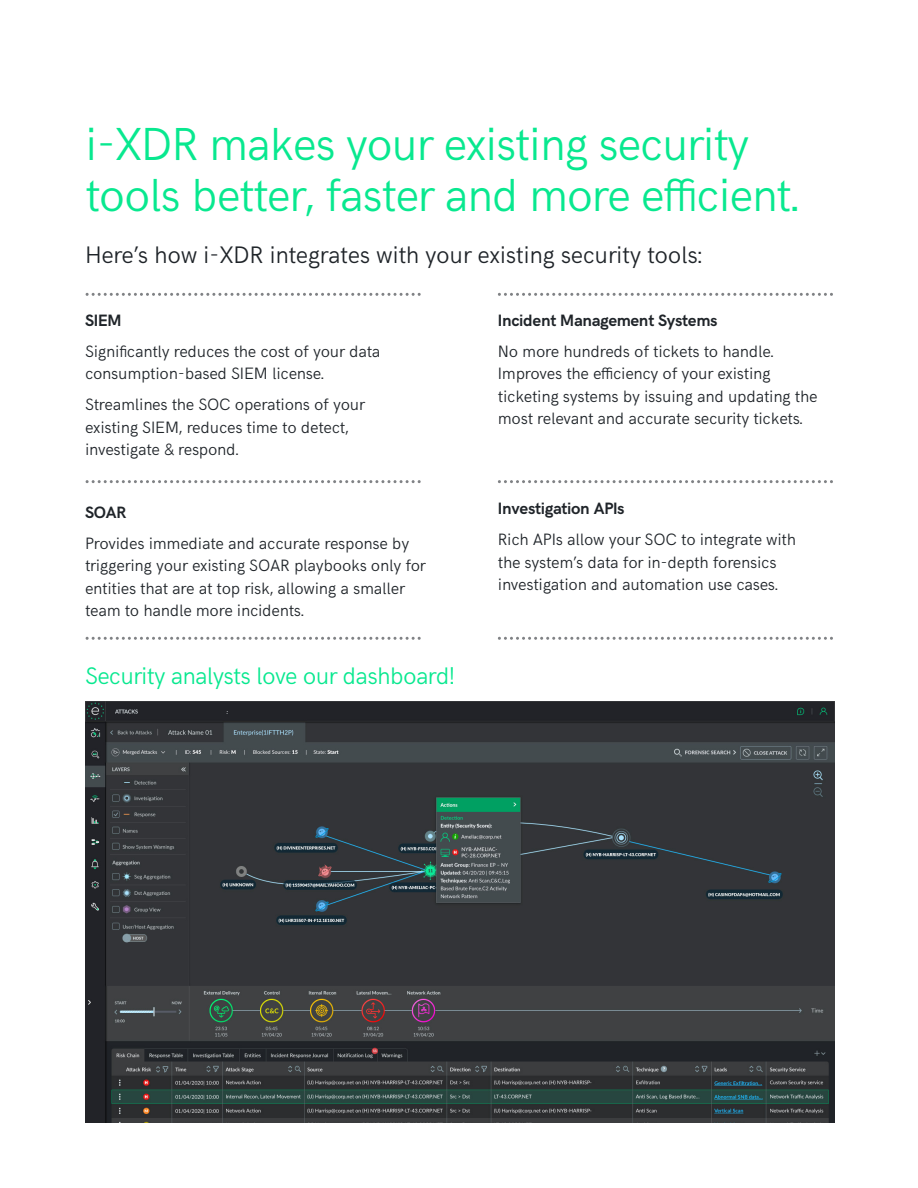
<style>
.page{position:relative;width:918px;height:1188px;background:#fff}
.page>*{position:absolute;margin:0;border:0;box-sizing:border-box;transform-origin:0 0}
.t1{font:300 46.5px/51px "HK Grotesk";letter-spacing:-.03em;color:#08e88f}
.t2{font:300 24px "HK Grotesk";letter-spacing:-.015em;color:#1f2429}
.t3{font:300 24px "HK Grotesk";letter-spacing:-.03em;color:#08e88f}
.t4{font:300 16.5px/22.5px "HK Grotesk";letter-spacing:-.015em;color:#1f2429}
.t5{font:700 16.5px "HK Grotesk";letter-spacing:-.015em;color:#1f2429}
</style>
<div class="page">
<img style="left:85px;top:702px;width:750px;height:420px">
<svg style="left:86px;top:293px;width:335px;height:3px"></svg>
<svg style="left:498px;top:293px;width:335px;height:3px"></svg>
<svg style="left:86px;top:480px;width:335px;height:3px"></svg>
<svg style="left:498px;top:480px;width:335px;height:3px"></svg>
<svg style="left:86px;top:637px;width:335px;height:3px"></svg>
<svg style="left:498px;top:637px;width:335px;height:3px"></svg>
<h1 class="t1" style="left:85px;top:115px;width:716px">-i XDR makes your existing security tools better, faster and more efficient.</h1>
<h2 class="t2" style="left:85px;top:237px;width:619px">Here s’ how -i XDR integrates with your existing security tools:</h2>
<p class="t5" style="left:85px;top:308px;width:38px">SIEM</p>
<p class="t4" style="left:85px;top:338px;width:297px">Significantly reduces the cost of your data consumption-based SIEM license.</p>
<p class="t4" style="left:85px;top:392px;width:281px">Streamlines the SOC operations of your existing SIEM, reduces time to detect, investigate &amp; respond.</p>
<p class="t5" style="left:85px;top:500px;width:42px">SOAR</p>
<p class="t4" style="left:85px;top:530px;width:342px">Provides immediate and accurate response by triggering your existing SOAR playbooks only for entities that are at top risk, allowing a smaller team to handle more incidents.</p>
<h2 class="t3" style="left:85px;top:658px;width:372px">Security analysts love our dashboard!</h2>
<p class="t5" style="left:498px;top:308px;width:221px">Incident Management Systems</p>
<p class="t4" style="left:498px;top:338px;width:321px">No more hundreds of tickets to handle.<br>Improves the efficiency of your existing ticketing systems by issuing and updating the most relevant and accurate security tickets.</p>
<p class="t5" style="left:498px;top:496px;width:128px">Investigation APIs</p>
<p class="t4" style="left:498px;top:527px;width:300px">Rich APIs allow your SOC to integrate with the system s’ data for in-depth forensics investigation and automation use cases.</p>
</div>
